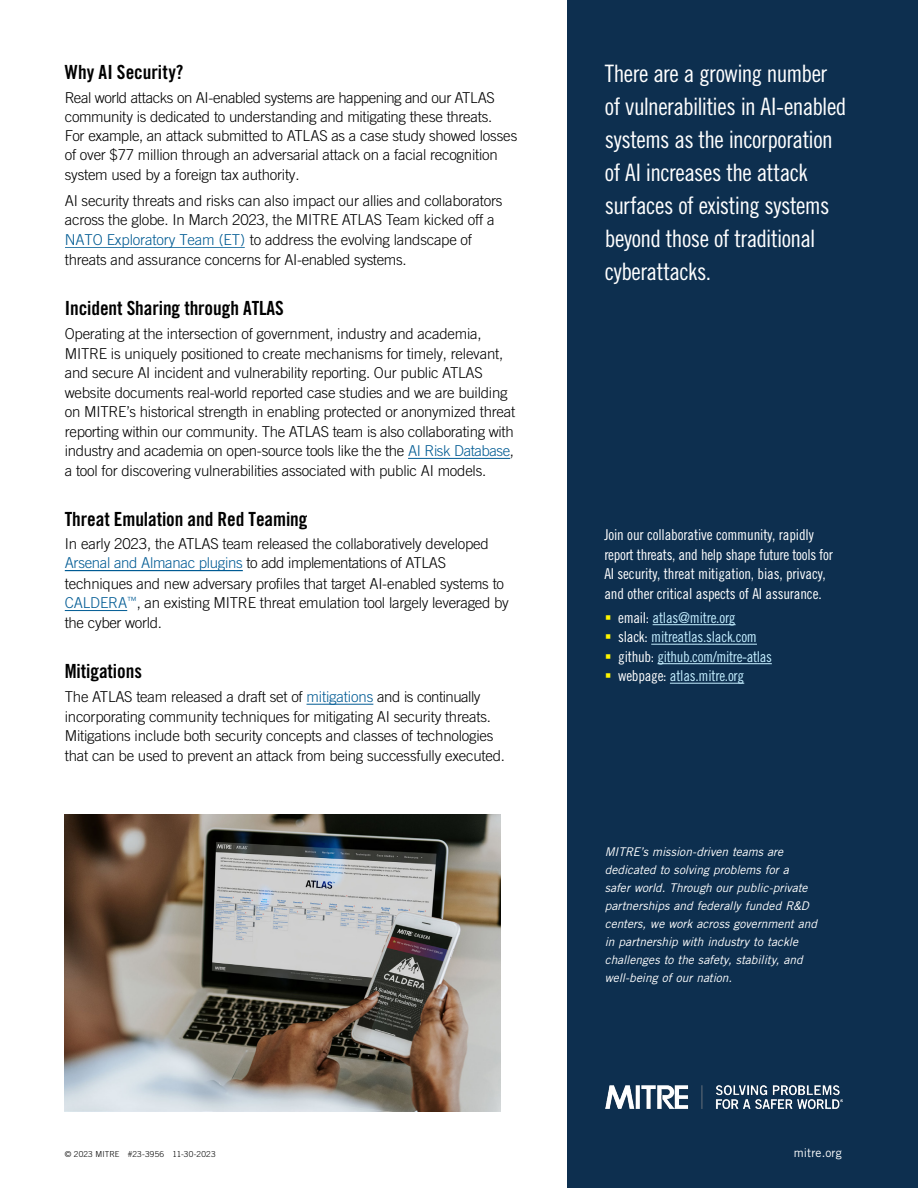
<style>
.page{position:relative;width:918px;height:1188px;background:#fff}
.page>*{position:absolute;margin:0;border:0;box-sizing:border-box;transform-origin:0 0}
.t1{font:24px/33px "Trade Gothic LT Pro Cn 18";letter-spacing:-.025em;color:#fff}
.t2{font:19.5px "Trade Gothic LT Pro Bd Cn 20";letter-spacing:-.005em;color:#000}
.t3{font:300 15px/19.5px "Trade Gothic LT Pro";letter-spacing:-.015em;color:#000}
.t4{font:15px/19.5px "Trade Gothic LT Pro Cn 18";letter-spacing:-.01em;color:#fff}
.t5{font:15px/19.5px "Trade Gothic LT Pro Cn 18";letter-spacing:-.015em;color:#c3eeff}
.t6{font:italic 12px/18px "Trade Gothic LT Pro";letter-spacing:-.005em;color:#fff}
.t7{font:12px "Trade Gothic LT Pro";letter-spacing:.01em;color:#fff}
.t8{font:300 8.25px "Trade Gothic LT Pro";letter-spacing:.025em;color:#000}
.s1{color:#005b93}
.s2{color:#005b94}
.s3{color:#fff}
</style>
<div class="page">
<div style="left:567px;top:0;width:351px;height:1188px;background:#0d2f4f"></div>
<img style="left:605px;top:1085px;width:237px;height:24px">
<hr style="left:307px;top:704px;width:66px;height:1px;background:#005b94">
<hr style="left:65px;top:610px;width:62px;height:1px;background:#005b94">
<hr style="left:65px;top:570px;width:178px;height:1px;background:#005b94">
<hr style="left:408px;top:458px;width:102px;height:1px;background:#005b93">
<hr style="left:65px;top:247px;width:180px;height:1px;background:#005b93">
<img style="left:65px;top:814px;width:435px;height:297px">
<hr style="left:670px;top:683px;width:74px;height:1px;background:#c3eeff">
<hr style="left:658px;top:663px;width:114px;height:1px;background:#c3eeff">
<hr style="left:651px;top:644px;width:106px;height:1px;background:#c3eeff">
<hr style="left:653px;top:624px;width:83px;height:1px;background:#c3eeff">
<h2 class="t2" style="left:65px;top:60px;width:120px">Why AI Security?</h2>
<p class="t3" style="left:65px;top:88px;width:454px">Real world attacks on AI-enabled systems are happening and our ATLAS community is dedicated to understanding and mitigating these threats.<br>For example, an attack submitted to ATLAS as a case study showed losses of over $77 million through an adversarial attack on a facial recognition system used by a foreign tax authority.</p>
<p class="t3" style="left:65px;top:190px;width:439px">AI security threats and risks can also impact our allies and collaborators across the globe. In March 2023, the MITRE ATLAS Team kicked off a <span class="s1">NATO Exploratory Team (ET)</span> to address the evolving landscape of threats and assurance concerns for AI-enabled systems.</p>
<h2 class="t2" style="left:65px;top:297px;width:221px">Incident Sharing through ATLAS</h2>
<p class="t3" style="left:65px;top:324px;width:452px">Operating at the intersection of government, industry and academia, MITRE is uniquely positioned to create mechanisms for timely, relevant, and secure AI incident and vulnerability reporting. Our public ATLAS website documents real-world reported case studies and we are building on MITRE’s historical strength in enabling protected or anonymized threat reporting within our community. The ATLAS team is also collaborating with industry and academia on open-source tools like the the <span class="s1">AI Risk Database</span>, a tool for discovering vulnerabilities associated with public AI models.</p>
<h2 class="t2" style="left:65px;top:507px;width:244px">Threat Emulation and Red Teaming</h2>
<p class="t3" style="left:65px;top:534px;width:445px">In early 2023, the ATLAS team released the collaboratively developed <span class="s2">Arsenal and Almanac plugins</span> to add implementations of ATLAS techniques and new adversary profiles that target AI-enabled systems to <span class="s2">CALDERA</span><sup>™</sup>, an existing MITRE threat emulation tool largely leveraged by the cyber world.</p>
<h2 class="t2" style="left:65px;top:659px;width:79px">Mitigations</h2>
<p class="t3" style="left:65px;top:687px;width:442px">The ATLAS team released a draft set of <span class="s2">mitigations</span> and is continually incorporating community techniques for mitigating AI security threats.<br>Mitigations include both security concepts and classes of technologies that can be used to prevent an attack from being successfully executed.</p>
<h1 class="t1" style="left:605px;top:57px;width:243px">There are a growing number of vulnerabilities in AI-enabled systems as the incorporation of AI increases the attack surfaces of existing systems beyond those of traditional cyberattacks.</h1>
<p class="t4" style="left:604px;top:525px;width:230px">Join our collaborative community, rapidly report threats, and help shape future tools for AI security, threat mitigation, bias, privacy, and other critical aspects of AI assurance.</p>
<p class="t5" style="left:618px;top:607px;width:155px"><span class="s3">email:</span> atlas@mitre.org<br><span class="s3">slack:</span> mitreatlas.slack.com <span class="s3">github:</span> github.com/mitre-atlas <span class="s3">webpage:</span> atlas.mitre.org</p>
<p class="t6" style="left:605px;top:843px;width:214px">MITRE’s mission-driven teams are dedicated to solving problems for a<br>safer world. Through our public-private partnerships and federally funded R&amp;D centers, we work across government and in partnership with industry to tackle challenges to the safety, stability, and well-being of our nation.</p>
<p class="t8" style="left:65px;top:1149px;width:152px">© 2023 MITRE #23-3956 11-30-2023</p>
<p class="t7" style="left:794px;top:1145px;width:49px">mitre.org</p>
</div>
